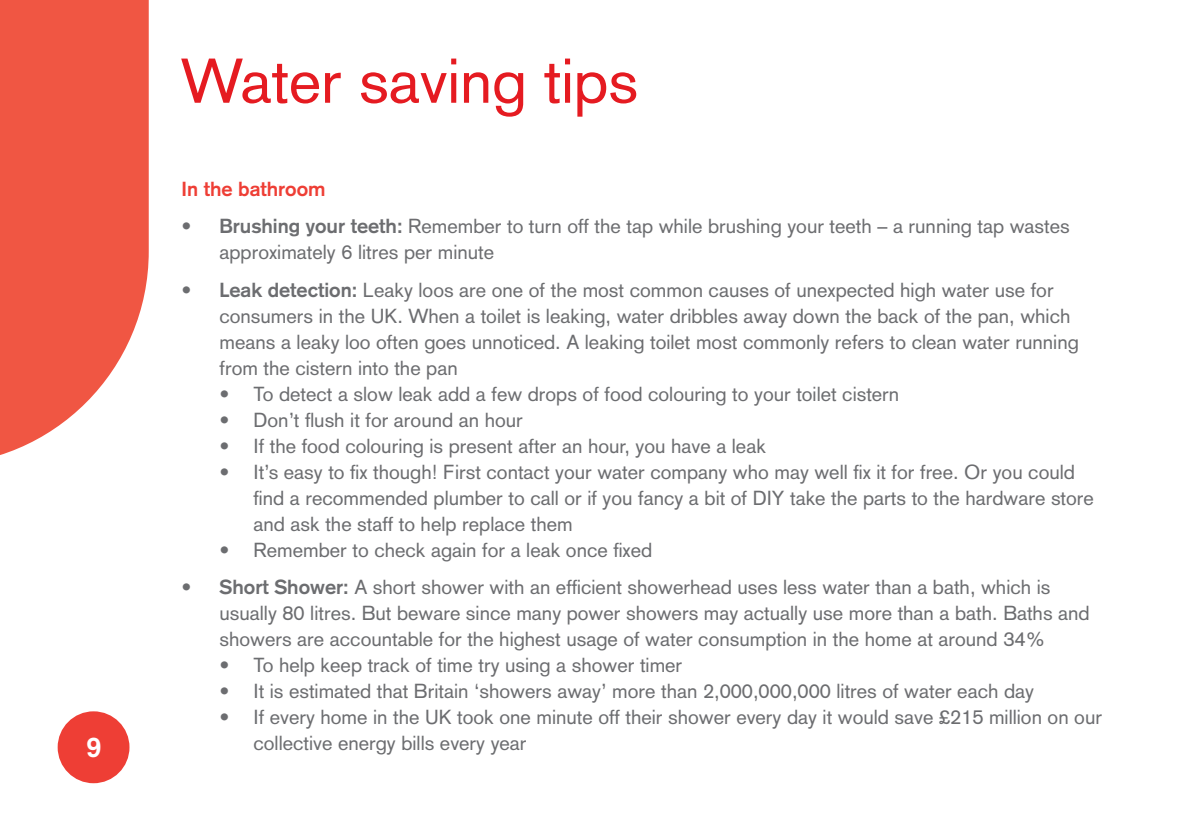
<style>
.page{position:relative;width:1191px;height:840px;background:#fff}
.page>*{position:absolute;margin:0;border:0;box-sizing:border-box;transform-origin:0 0}
.t1{font:62px "Akzidenz Grotesk";color:#e51b21}
.t2{font:700 28px "Akzidenz Grotesk";color:#fff}
.t3{font:20px/26px "Akzidenz Grotesk";color:#6c6d70}
.t4{font:700 20px "Akzidenz Grotesk";color:#ee3e35}
.s1{font-weight:700}
</style>
<div class="page">
<svg style="left:0;top:0;width:149px;height:455px;fill:#f05643"></svg>
<div style="left:58px;top:711px;width:71px;height:71px;background:#ee3e35;border-radius:50%"></div>
<h1 class="t1" style="left:181px;top:44px;width:459px">Water saving tips</h1>
<p class="t4" style="left:181px;top:177px;width:146px">In the bathroom</p>
<p class="t3" style="left:219px;top:213px;width:852px;text-indent:-38px">• <span class="s1">Brushing your teeth:</span> Remember to turn off the tap while brushing your teeth – a running tap wastes approximately 6 litres per minute</p>
<p class="t3" style="left:219px;top:276px;width:861px;text-indent:-38px">• <span class="s1">Leak detection:</span> Leaky loos are one of the most common causes of unexpected high water use for consumers in the UK. When a toilet is leaking, water dribbles away down the back of the pan, which means a leaky loo often goes unnoticed. A leaking toilet most commonly refers to clean water running from the cistern into the pan</p>
<p class="t3" style="left:219px;top:380px;width:681px">• To detect a slow leak add a few drops of food colouring to your toilet cistern</p>
<p class="t3" style="left:219px;top:406px;width:305px">• Don’t flush it for around an hour</p>
<p class="t3" style="left:219px;top:432px;width:548px">• If the food colouring is present after an hour, you have a leak</p>
<p class="t3" style="left:253px;top:458px;width:842px;text-indent:-34px">• It’s easy to fix though! First contact your water company who may well fix it for free. Or you could find a recommended plumber to call or if you fancy a bit of DIY take the parts to the hardware store and ask the staff to help replace them</p>
<p class="t3" style="left:219px;top:536px;width:434px">• Remember to check again for a leak once fixed</p>
<p class="t3" style="left:219px;top:574px;width:871px;text-indent:-38px">• <span class="s1">Short Shower:</span> A short shower with an efficient showerhead uses less water than a bath, which is usually 80 litres. But beware since many power showers may actually use more than a bath. Baths and showers are accountable for the highest usage of water consumption in the home at around 34%</p>
<p class="t3" style="left:219px;top:652px;width:464px">• To help keep track of time try using a shower timer</p>
<p class="t3" style="left:219px;top:678px;width:816px">• It is estimated that Britain ‘showers away’ more than 2,000,000,000 litres of water each day</p>
<p class="t3" style="left:219px;top:704px;width:884px">• If every home in the UK took one minute off their shower every day it would save £215 million on our</p>
<h2 class="t2" style="left:86px;top:730px;width:17px">9</h2>
<p class="t3" style="left:253px;top:730px;width:275px">collective energy bills every year</p>
</div>
